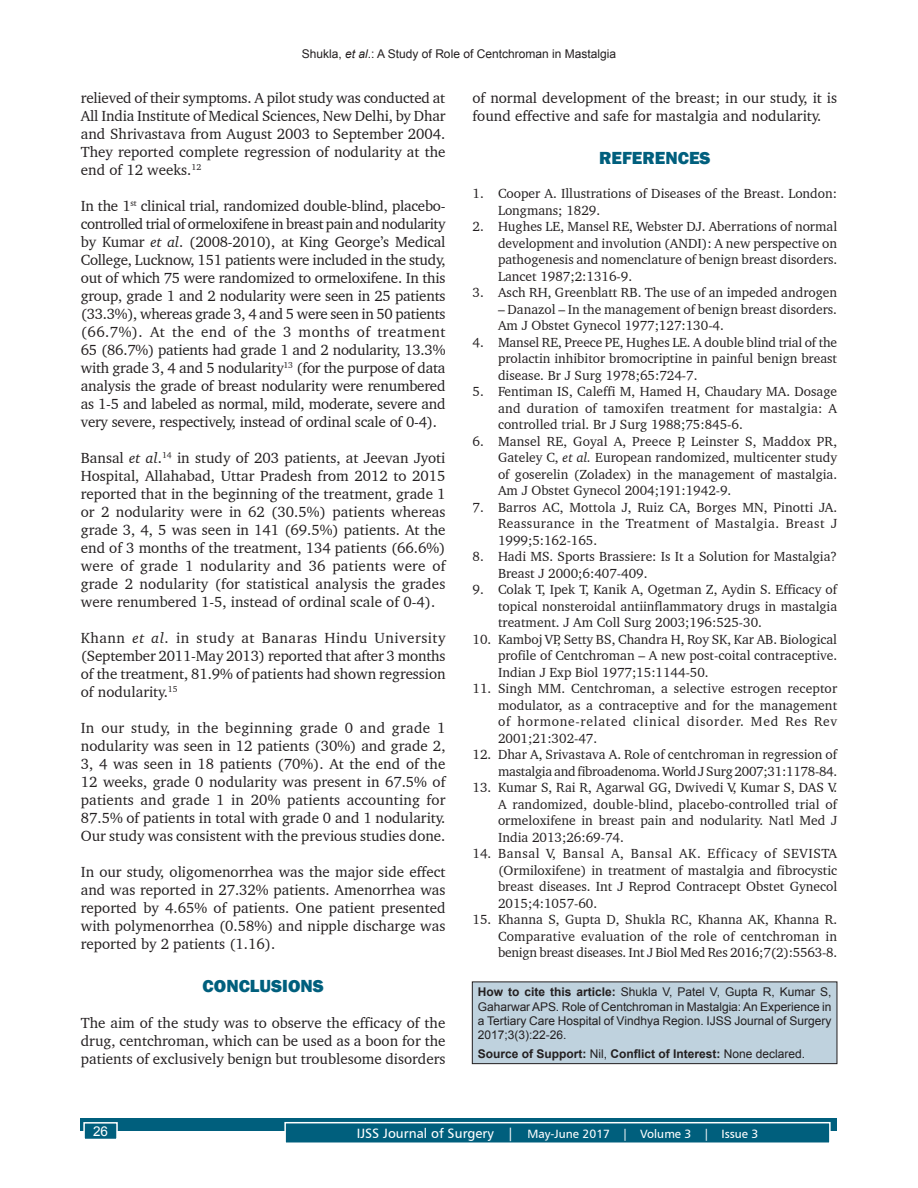
<style>
.page{position:relative;width:918px;height:1188px;background:#fff}
.page>*{position:absolute;margin:0;border:0;box-sizing:border-box;transform-origin:0 0}
.t1{font:800 18px "Franklin Gothic";color:#005f7d}
.TX{font:15px/18px "Charter BT";color:#231f20;text-align:justify}
.REF{font:13.5px/16.5px "Charter BT";color:#231f20;text-align:justify}
.t2{font:13.5px "Arial";color:#fff}
.SRC{font:12px/14.4px "Arial";color:#231f20;text-align:justify}
.SRC-2{font:700 12px "Arial";color:#231f20}
.t3{font:12px "Humanist 777 BT Roman B";color:#fff}
.s1{font-style:italic}
.s2{font-weight:700}
.s3{font-weight:400}
.s4{font-size:13.5px}
</style>
<div class="page">
<div style="left:81px;top:1119px;width:756px;height:12px;background:#005f7d"></div>
<div style="left:285px;top:1123px;width:545px;height:20px;background:#005f7d"></div>
<div style="left:284px;top:1122px;width:547px;height:22px;border:2px solid #fff"></div>
<div style="left:84px;top:1123px;width:33px;height:16px;background:#005f7d"></div>
<div style="left:83px;top:1122px;width:35px;height:18px;border:2px solid #fff"></div>
<div style="left:472px;top:982px;width:365px;height:82px;background:#bfd2de"></div>
<div style="left:472px;top:982px;width:365px;height:82px;border:1px solid #231f20"></div>
<p class="SRC" style="left:302px;top:47px;width:316px">Shukla, <span class="s1">et al</span>.: A Study of Role of Centchroman in Mastalgia</p>
<p class="TX" style="left:81px;top:89px;width:366px">relieved of their symptoms. A pilot study was conducted at All India Institute of Medical Sciences, New Delhi, by Dhar and Shrivastava from August 2003 to September 2004.<br>They reported complete regression of nodularity at the end of 12 weeks.<sup>12</sup></p>
<p class="TX" style="left:81px;top:197px;width:366px">In the 1<sup>st</sup> clinical trial, randomized double-blind, placebo&shy;controlled trial of ormeloxifene in breast pain and nodularity by Kumar <span class="s1">et al</span>. (2008-2010), at King George’s Medical College, Lucknow, 151 patients were included in the study, out of which 75 were randomized to ormeloxifene. In this group, grade 1 and 2 nodularity were seen in 25 patients (33.3%), whereas grade 3, 4 and 5 were seen in 50 patients (66.7%). At the end of the 3 months of treatment 65 (86.7%) patients had grade 1 and 2 nodularity, 13.3% with grade 3, 4 and 5 nodularity<sup>13</sup> (for the purpose of data analysis the grade of breast nodularity were renumbered as 1-5 and labeled as normal, mild, moderate, severe and very severe, respectively, instead of ordinal scale of 0-4).</p>
<p class="TX" style="left:81px;top:449px;width:366px">Bansal <span class="s1">et al</span>.<sup>14</sup> in study of 203 patients, at Jeevan Jyoti Hospital, Allahabad, Uttar Pradesh from 2012 to 2015 reported that in the beginning of the treatment, grade 1 or 2 nodularity were in 62 (30.5%) patients whereas grade 3, 4, 5 was seen in 141 (69.5%) patients. At the end of 3 months of the treatment, 134 patients (66.6%) were of grade 1 nodularity and 36 patients were of grade 2 nodularity (for statistical analysis the grades were renumbered 1-5, instead of ordinal scale of 0-4).</p>
<p class="TX" style="left:81px;top:629px;width:366px">Khann <span class="s1">et al</span>. in study at Banaras Hindu University (September 2011-May 2013) reported that after 3 months of the treatment, 81.9% of patients had shown regression of nodularity.<sup>15</sup></p>
<p class="TX" style="left:81px;top:719px;width:366px">In our study, in the beginning grade 0 and grade 1 nodularity was seen in 12 patients (30%) and grade 2, 3, 4 was seen in 18 patients (70%). At the end of the 12 weeks, grade 0 nodularity was present in 67.5% of patients and grade 1 in 20% patients accounting for 87.5% of patients in total with grade 0 and 1 nodularity.<br>Our study was consistent with the previous studies done.</p>
<p class="TX" style="left:81px;top:863px;width:366px">In our study, oligomenorrhea was the major side effect and was reported in 27.32% patients. Amenorrhea was reported by 4.65% of patients. One patient presented with polymenorrhea (0.58%) and nipple discharge was reported by 2 patients (1.16).</p>
<h1 class="t1" style="left:203px;top:974px;width:123px">CONCLUSIONS</h1>
<p class="TX" style="left:81px;top:1013px;width:366px">The aim of the study was to observe the efficacy of the drug, centchroman, which can be used as a boon for the patients of exclusively benign but troublesome disorders</p>
<p class="TX" style="left:472px;top:89px;width:366px">of normal development of the breast; in our study, it is found effective and safe for mastalgia and nodularity.</p>
<h1 class="t1" style="left:599px;top:146px;width:113px">REFERENCES</h1>
<p class="REF" style="left:498px;top:185px;width:341px;text-indent:-26px">1. Cooper A. Illustrations of Diseases of the Breast. London:<br>Longmans; 1829.</p>
<p class="REF" style="left:498px;top:218px;width:341px;text-indent:-26px">2. Hughes LE, Mansel RE, Webster DJ. Aberrations of normal development and involution (ANDI): A new perspective on pathogenesis and nomenclature of benign breast disorders.<br>Lancet 1987;2:1316-9.</p>
<p class="REF" style="left:472px;top:284px;width:366px">3. Asch RH, Greenblatt RB. The use of an impeded androgen</p>
<p class="REF" style="left:498px;top:301px;width:341px">– Danazol – In the management of benign breast disorders.<br>Am J Obstet Gynecol 1977;127:130-4.</p>
<p class="REF" style="left:498px;top:334px;width:341px;text-indent:-26px">4. Mansel RE, Preece PE, Hughes LE. A double blind trial of the prolactin inhibitor bromocriptine in painful benign breast disease. Br J Surg 1978;65:724-7.</p>
<p class="REF" style="left:498px;top:383px;width:341px;text-indent:-26px">5. Fentiman IS, Caleffi M, Hamed H, Chaudary MA. Dosage and duration of tamoxifen treatment for mastalgia: A controlled trial. Br J Surg 1988;75:845-6.</p>
<p class="REF" style="left:498px;top:433px;width:341px;text-indent:-26px">6. Mansel RE, Goyal A, Preece P, Leinster S, Maddox PR, Gateley C, <span class="s1">et al.</span> European randomized, multicenter study of goserelin (Zoladex) in the management of mastalgia.<br>Am J Obstet Gynecol 2004;191:1942-9.</p>
<p class="REF" style="left:498px;top:499px;width:341px;text-indent:-26px">7. Barros AC, Mottola J, Ruiz CA, Borges MN, Pinotti JA.<br>Reassurance in the Treatment of Mastalgia. Breast J 1999;5:162-165.</p>
<p class="REF" style="left:498px;top:548px;width:341px;text-indent:-26px">8. Hadi MS. Sports Brassiere: Is It a Solution for Mastalgia?<br>Breast J 2000;6:407-409.</p>
<p class="REF" style="left:498px;top:581px;width:341px;text-indent:-26px">9. Colak T, Ipek T, Kanik A, Ogetman Z, Aydin S. Efficacy of topical nonsteroidal antiinflammatory drugs in mastalgia treatment. J Am Coll Surg 2003;196:525-30.</p>
<p class="REF" style="left:498px;top:631px;width:341px;text-indent:-26px">10. Kamboj VP, Setty BS, Chandra H, Roy SK, Kar AB. Biological profile of Centchroman – A new post-coital contraceptive.<br>Indian J Exp Biol 1977;15:1144-50.</p>
<p class="REF" style="left:498px;top:680px;width:341px;text-indent:-26px">11. Singh MM. Centchroman, a selective estrogen receptor modulator, as a contraceptive and for the management of hormone-related clinical disorder. Med Res Rev 2001;21:302-47.</p>
<p class="REF" style="left:472px;top:746px;width:366px;text-align:right">12. Dhar A, Srivastava A. Role of centchroman in regression of mastalgia and fibroadenoma. World J Surg 2007;31:1178-84.</p>
<p class="REF" style="left:498px;top:779px;width:341px;text-indent:-26px">13. Kumar S, Rai R, Agarwal GG, Dwivedi V, Kumar S, DAS V.<br>A randomized, double-blind, placebo-controlled trial of ormeloxifene in breast pain and nodularity. Natl Med J India 2013;26:69-74.</p>
<p class="REF" style="left:498px;top:845px;width:341px;text-indent:-26px">14. Bansal V, Bansal A, Bansal AK. Efficacy of SEVISTA (Ormiloxifene) in treatment of mastalgia and fibrocystic breast diseases. Int J Reprod Contracept Obstet Gynecol 2015;4:1057-60.</p>
<p class="REF" style="left:498px;top:911px;width:341px;text-indent:-26px">15. Khanna S, Gupta D, Shukla RC, Khanna AK, Khanna R.<br>Comparative evaluation of the role of centchroman in benign breast diseases. Int J Biol Med Res 2016;7(2):5563-8.</p>
<p class="SRC" style="left:478px;top:985px;width:355px"><span class="s2">How to cite this article:</span> Shukla V, Patel V, Gupta R, Kumar S, Gaharwar APS. Role of Centchroman in Mastalgia: An Experience in a Tertiary Care Hospital of Vindhya Region. IJSS Journal of Surgery 2017;3(3):22-26.</p>
<p class="SRC-2" style="left:478px;top:1045px;width:329px">Source of Support: <span class="s3">Nil,</span> Conflict of Interest: <span class="s3">None declared.</span></p>
<p class="t2" style="left:93px;top:1122px;width:17px">26</p>
<p class="t3" style="left:357px;top:1126px;width:403px"><span class="s4">IJSS Journal of Surgery |</span> May-June 2017 | Volume 3 | Issue 3</p>
</div>
